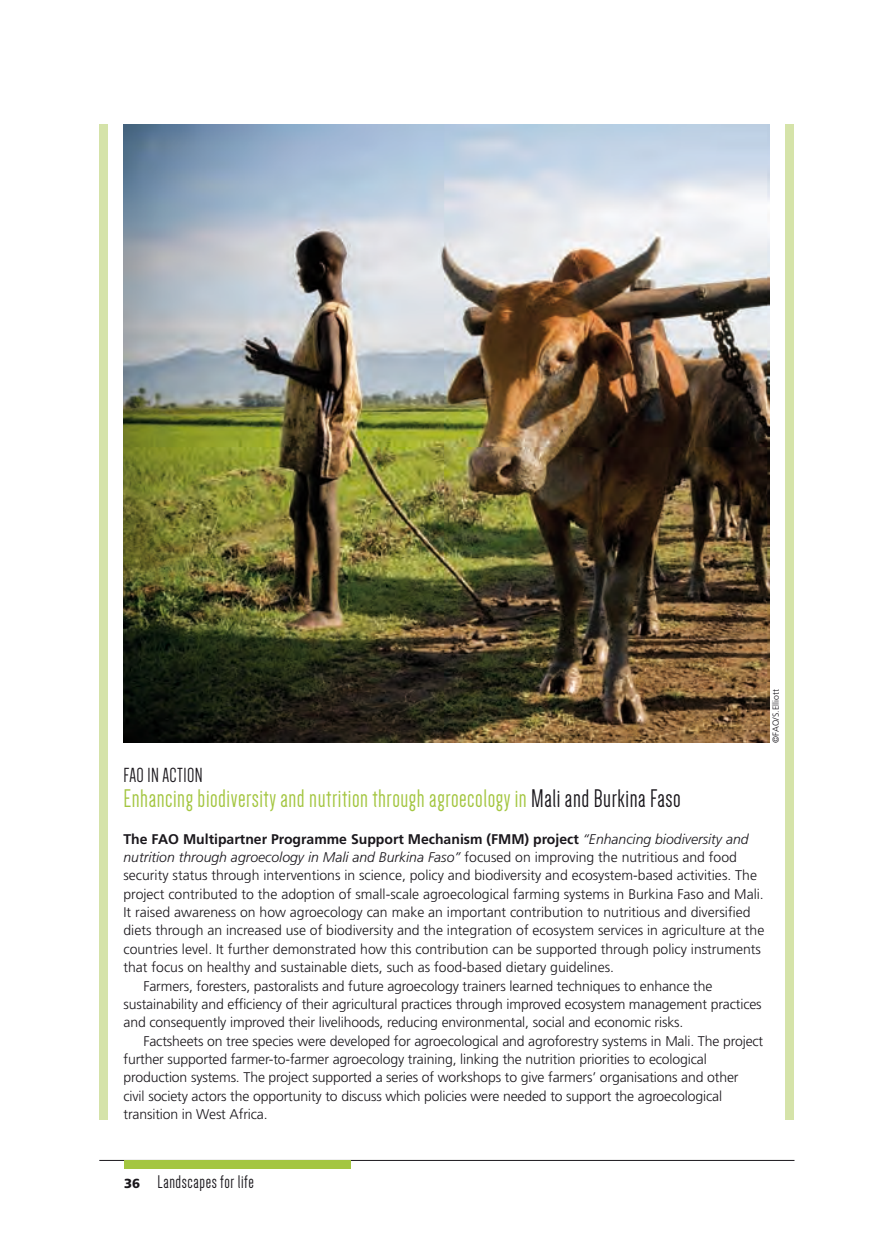
<style>
.page{position:relative;width:869px;height:1241px;background:#fff}
.page>*{position:absolute;margin:0;border:0;box-sizing:border-box;transform-origin:0 0}
.t1{font:26.25px "Dense";letter-spacing:.02em;color:#a4c641}
.t2{font:21px "Dense";letter-spacing:.02em;color:#1a171c}
.t3{font:18.9px "Dense";letter-spacing:.03em;color:#1a171c}
.t4{font:300 14px "Frutiger LT Std";letter-spacing:-.01em;color:#1a171c}
.t5{font:italic 300 14px "Frutiger LT Std";color:#1a171c}
.t6{font:700 14px "Frutiger LT Std";color:#1a171c}
.t7{font:300 8.75px "Frutiger LT Std";letter-spacing:.01em;color:#1a171c}
.s1{color:#1a171c}
.s2{font-weight:300;font-style:italic}
.s3{font-style:normal}
.s4{font-family:"Frutiger LT Std";font-weight:900;font-size:13.12px}
</style>
<div class="page">
<hr style="left:99px;top:1159px;width:695px;height:1px;background:#1a171c">
<div style="left:124px;top:1160px;width:226px;height:8px;background:#a4c641"></div>
<div style="left:100px;top:124px;width:8px;height:995px;background:#d5e3a9"></div>
<div style="left:785px;top:124px;width:8px;height:995px;background:#d5e3a9"></div>
<img style="left:123px;top:124px;width:645px;height:618px">
<p class="t7" style="left:770px;top:742px;width:55px;rotate:-90deg">©FAO/S.Elliott</p>
<h2 class="t2" style="left:123px;top:765px;width:81px">FAO in action</h2>
<h1 class="t1" style="left:123px;top:785px;width:558px">Enhancing biodiversity and nutrition through agroecology in <span class="s1">Mali and Burkina Faso</span></h1>
<p class="t6" style="left:123px;top:830px;width:626px">The FAO Multipartner Programme Support Mechanism (FMM) project <span class="s2">“Enhancing biodiversity and</span></p>
<p class="t5" style="left:123px;top:849px;width:614px">nutrition through agroecology in Mali and Burkina Faso” <span class="s3">focused on improving the nutritious and food</span></p>
<p class="t4" style="left:123px;top:867px;width:634px">security status through interventions in science, policy and biodiversity and ecosystem-based activities. The</p>
<p class="t4" style="left:123px;top:885px;width:641px">project contributed to the adoption of small-scale agroecological farming systems in Burkina Faso and Mali.</p>
<p class="t4" style="left:123px;top:904px;width:628px">It raised awareness on how agroecology can make an important contribution to nutritious and diversified</p>
<p class="t4" style="left:123px;top:922px;width:642px">diets through an increased use of biodiversity and the integration of ecosystem services in agriculture at the</p>
<p class="t4" style="left:123px;top:940px;width:638px">countries level. It further demonstrated how this contribution can be supported through policy instruments</p>
<p class="t4" style="left:123px;top:959px;width:492px">that focus on healthy and sustainable diets, such as food-based dietary guidelines.</p>
<p class="t4" style="left:143px;top:977px;width:570px">Farmers, foresters, pastoralists and future agroecology trainers learned techniques to enhance the</p>
<p class="t4" style="left:123px;top:996px;width:639px">sustainability and efficiency of their agricultural practices through improved ecosystem management practices</p>
<p class="t4" style="left:123px;top:1014px;width:561px">and consequently improved their livelihoods, reducing environmental, social and economic risks.</p>
<p class="t4" style="left:143px;top:1032px;width:621px">Factsheets on tree species were developed for agroecological and agroforestry systems in Mali. The project</p>
<p class="t4" style="left:123px;top:1051px;width:584px">further supported farmer-to-farmer agroecology training, linking the nutrition priorities to ecological</p>
<p class="t4" style="left:123px;top:1069px;width:616px">production systems. The project supported a series of workshops to give farmers’ organisations and other</p>
<p class="t4" style="left:123px;top:1087px;width:600px">civil society actors the opportunity to discuss which policies were needed to support the agroecological</p>
<p class="t4" style="left:123px;top:1106px;width:146px">transition in West Africa.</p>
<h3 class="t3" style="left:124px;top:1172px;width:131px"><span class="s4">36</span> Landscapes for life</h3>
</div>
